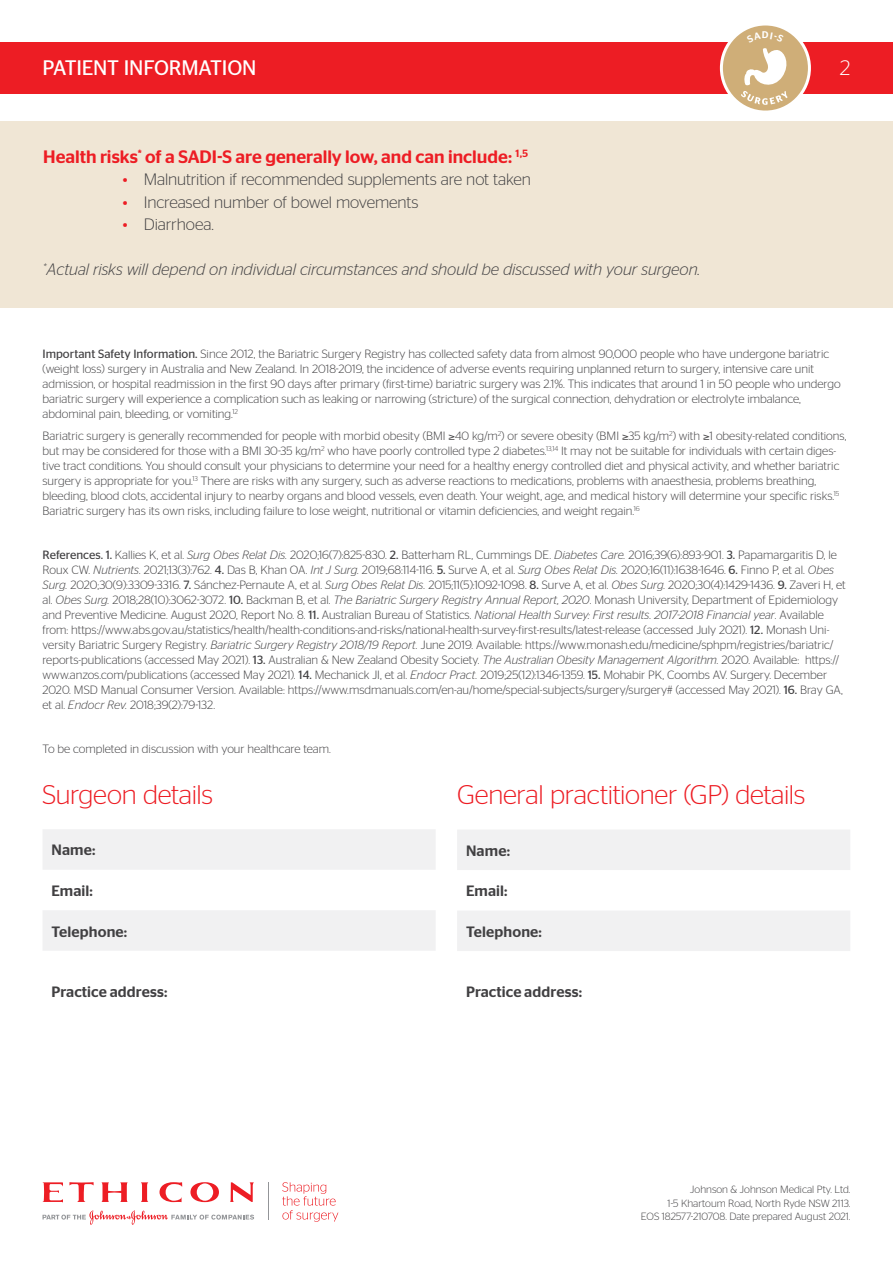
<style>
.page{position:relative;width:893px;height:1263px;background:#fff}
.page>*{position:absolute;margin:0;border:0;box-sizing:border-box;transform-origin:0 0}
.t1{font:300 27px "Stag Sans";letter-spacing:-.015em;color:#ed1d24}
.t2{font:21px "Stag Sans";letter-spacing:-.015em;color:#fff}
.t3{font:300 21px "Stag Sans";color:#fff}
.t4{font:500 18px "Stag Sans";color:#ed1d24}
.t5{font:300 16.5px "Stag Sans";letter-spacing:-.005em;color:#414042}
.t6{font:italic 300 16.5px "Stag Sans";letter-spacing:-.005em;color:#414042}
.t7{font:500 15px "Stag Sans";letter-spacing:.01em;color:#414042}
.t8{font:300 12px/15px "Stag Sans";color:#414042}
.t9{font:300 10.5px/13.5px "Stag Sans";color:#414042;text-align:right}
.s1{color:#ed1d24}
.s2{font-weight:400}
.s3{font-style:italic}
</style>
<div class="page">
<svg style="left:282px;top:1182px;width:56px;height:40px"></svg>
<hr style="left:268px;top:1182px;width:1px;height:38px;background:#939598">
<svg style="left:43px;top:1182px;width:20px;height:20px"></svg>
<svg style="left:69px;top:1182px;width:25px;height:20px"></svg>
<svg style="left:102px;top:1182px;width:26px;height:20px"></svg>
<svg style="left:141px;top:1182px;width:7px;height:20px"></svg>
<svg style="left:160px;top:1182px;width:22px;height:20px"></svg>
<svg style="left:230px;top:1182px;width:24px;height:20px"></svg>
<svg style="left:190px;top:1182px;width:29px;height:20px"></svg>
<svg style="left:43px;top:1210px;width:211px;height:15px"></svg>
<div style="left:0;top:43px;width:893px;height:51px;background:#ed1d24"></div>
<svg style="left:43px;top:829px;width:392px;height:122px;fill:#f1f1f2"></svg>
<svg style="left:457px;top:830px;width:393px;height:121px;fill:#f1f1f2"></svg>
<svg style="left:720px;top:23px;width:91px;height:91px;fill:#cfae78"></svg>
<div style="left:0;top:121px;width:893px;height:186px;background:#f0e6d5"></div>
<svg style="left:741px;top:31px;width:50px;height:74px;background:#dbc39b"></svg>
<h2 class="t2" style="left:43px;top:53px;width:215px">PATIENT INFORMATION</h2>
<h3 class="t4" style="left:43px;top:143px;width:486px">Health risks<sup>*</sup> of a SADI-S are generally low, and can include: <sup>1,5</sup></h3>
<h3 class="t5" style="left:123px;top:168px;width:410px"><span class="s1">•</span> Malnutrition if recommended supplements are not taken</h3>
<h3 class="t5" style="left:123px;top:191px;width:297px"><span class="s1">•</span> Increased number of bowel movements</h3>
<h3 class="t5" style="left:123px;top:213px;width:93px"><span class="s1">•</span> Diarrhoea.</h3>
<h3 class="t6" style="left:43px;top:258px;width:658px"><sup>*</sup>Actual risks will depend on individual circumstances and should be discussed with your surgeon.</h3>
<h2 class="t3" style="left:840px;top:54px;width:12px">2</h2>
<p class="t8" style="left:43px;top:346px;width:800px"><span class="s2">Important Safety Information.</span> Since 2012, the Bariatric Surgery Registry has collected safety data from almost 90,000 people who have undergone bariatric (weight loss) surgery in Australia and New Zealand. In 2018-2019, the incidence of adverse events requiring unplanned return to surgery, intensive care unit admission, or hospital readmission in the first 90 days after primary (first-time) bariatric surgery was 2.1%. This indicates that around 1 in 50 people who undergo bariatric surgery will experience a complication such as leaking or narrowing (stricture) of the surgical connection, dehydration or electrolyte imbalance, abdominal pain, bleeding, or vomiting.<sup>12</sup></p>
<p class="t8" style="left:43px;top:427px;width:805px">Bariatric surgery is generally recommended for people with morbid obesity (BMI ≥40 kg/m<sup>2</sup>) or severe obesity (BMI ≥35 kg/m<sup>2</sup>) with ≥1 obesity-related conditions, but may be considered for those with a BMI 30-35 kg/m<sup>2</sup> who have poorly controlled type 2 diabetes.<sup>13,14</sup> It may not be suitable for individuals with certain diges&shy;tive tract conditions. You should consult your physicians to determine your need for a healthy energy controlled diet and physical activity, and whether bariatric surgery is appropriate for you.<sup>13</sup> There are risks with any surgery, such as adverse reactions to medications, problems with anaesthesia, problems breathing, bleeding, blood clots, accidental injury to nearby organs and blood vessels, even death. Your weight, age, and medical history will determine your specific risks.<sup>15<br></sup>Bariatric surgery has its own risks, including failure to lose weight, nutritional or vitamin deficiencies, and weight regain.<sup>16</sup></p>
<p class="t8" style="left:43px;top:546px;width:805px"><span class="s2">References. 1.</span> Kallies K, et al. <span class="s3">Surg Obes Relat Dis.</span> 2020;16(7):825-830. <span class="s2">2.</span> Batterham RL, Cummings DE. <span class="s3">Diabetes Care.</span> 2016;39(6):893-901. <span class="s2">3.</span> Papamargaritis D, le Roux CW. <span class="s3">Nutrients.</span> 2021;13(3):762. <span class="s2">4.</span> Das B, Khan OA. <span class="s3">Int J Surg.</span> 2019;68:114-116. <span class="s2">5.</span> Surve A, et al. <span class="s3">Surg Obes Relat Dis.</span> 2020;16(11):1638-1646. <span class="s2">6.</span> Finno P, et al. <span class="s3">Obes Surg.</span> 2020;30(9):3309-3316. <span class="s2">7.</span> Sánchez-Pernaute A, et al. <span class="s3">Surg Obes Relat Dis.</span> 2015;11(5):1092-1098. <span class="s2">8.</span> Surve A, et al. <span class="s3">Obes Surg.</span> 2020;30(4):1429-1436. <span class="s2">9.</span> Zaveri H, et al. <span class="s3">Obes Surg.</span> 2018;28(10):3062-3072. <span class="s2">10.</span> Backman B, et al. <span class="s3">The Bariatric Surgery Registry Annual Report, 2020</span>. Monash University, Department of Epidemiology and Preventive Medicine. August 2020, Report No. 8. <span class="s2">11.</span> Australian Bureau of Statistics. <span class="s3">National Health Survey: First results. 2017-2018 Financial year</span>. Available from: https://www.abs.gov.au/statistics/health/health-conditions-and-risks/national-health-survey-first-results/latest-release (accessed July 2021). <span class="s2">12.</span> Monash Uni&shy;versity Bariatric Surgery Registry. <span class="s3">Bariatric Surgery Registry 2018/19 Report.</span> June 2019. Available: https://www.monash.edu/medicine/sphpm/registries/bariatric/ reports-publications (accessed May 2021). <span class="s2">13.</span> Australian &amp; New Zealand Obesity Society. <span class="s3">The Australian Obesity Management Algorithm.</span> 2020. Available: https:// www.anzos.com/publications (accessed May 2021). <span class="s2">14.</span> Mechanick JI, et al. <span class="s3">Endocr Pract.</span> 2019;25(12):1346-1359. <span class="s2">15.</span> Mohabir PK, Coombs AV. Surgery. December 2020. MSD Manual Consumer Version. Available: https://www.msdmanuals.com/en-au/home/special-subjects/surgery/surgery# (accessed May 2021). <span class="s2">16.</span> Bray GA, et al. <span class="s3">Endocr Rev.</span> 2018;39(2):79-132.</p>
<p class="t8" style="left:43px;top:740px;width:290px">To be completed in discussion with your healthcare team.</p>
<h1 class="t1" style="left:43px;top:776px;width:172px">Surgeon details</h1>
<p class="t7" style="left:52px;top:839px;width:45px">Name:</p>
<p class="t7" style="left:52px;top:880px;width:43px">Email:</p>
<p class="t7" style="left:52px;top:920px;width:77px">Telephone:</p>
<p class="t7" style="left:52px;top:981px;width:117px">Practice address:</p>
<h1 class="t1" style="left:457px;top:776px;width:350px">General practitioner (GP) details</h1>
<p class="t7" style="left:466px;top:840px;width:45px">Name:</p>
<p class="t7" style="left:466px;top:880px;width:43px">Email:</p>
<p class="t7" style="left:466px;top:921px;width:77px">Telephone:</p>
<p class="t7" style="left:466px;top:981px;width:117px">Practice address:</p>
<p class="t9" style="left:641px;top:1182px;width:211px">Johnson &amp; Johnson Medical Pty. Ltd.<br>1-5 Khartoum Road, North Ryde NSW 2113.<br>EOS 182577-210708. Date prepared August 2021.</p>
</div>
